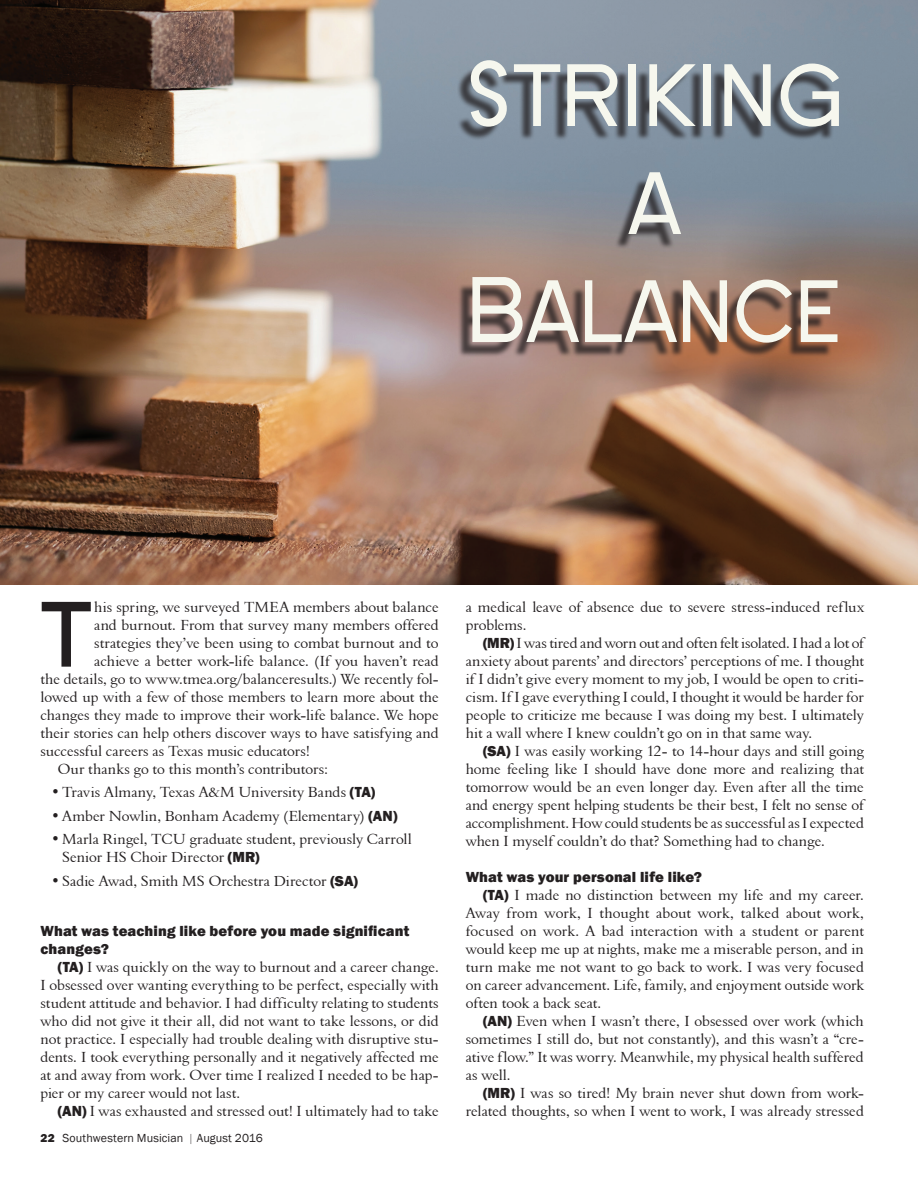
<style>
.page{position:relative;width:918px;height:1188px;background:#fff}
.page>*{position:absolute;margin:0;border:0;box-sizing:border-box;transform-origin:0 0}
.t1{font:97.5px/108px "SF Old Republic SC";letter-spacing:-.015em;color:#f6f7ee;text-align:center}
.t2{font:700 94.95px "SF Old Republic";color:#231f20}
.t3{font:15px/18px "Aldine 401 BT Roman A";color:#231f20;text-align:justify}
.t4{font:800 15px/18px "Franklin Gothic";letter-spacing:.01em;color:#231f20}
.t5{font:12px "Franklin Gothic";letter-spacing:.01em;color:#231f20}
.s1{font-family:"Franklin Gothic";font-weight:800}
.s2{font-weight:800}
</style>
<div class="page">
<img style="left:0;top:0;width:918px;height:584px">
<div style="left:457px;top:68px;width:377px;height:290px;background:#231f20;opacity:.75"></div>
<h1 class="t1" style="left:463px;top:39px;width:386px">STRIKING<br>A<br>BALANCE</h1>
<h2 class="t2" style="left:40px;top:583px;width:53px">T</h2>
<p class="t3" style="left:94px;top:598px;width:346px">his spring, we surveyed TMEA members about balance</p>
<p class="t3" style="left:94px;top:616px;width:346px">and burnout. From that survey many members offered</p>
<p class="t3" style="left:94px;top:634px;width:346px">strategies they’ve been using to combat burnout and to</p>
<p class="t3" style="left:94px;top:652px;width:346px">achieve a better work-life balance. (If you haven’t read</p>
<p class="t3" style="left:40px;top:670px;width:400px">the details, go to www.tmea.org/balanceresults.) We recently fol-</p>
<p class="t3" style="left:40px;top:688px;width:400px">lowed up with a few of those members to learn more about the</p>
<p class="t3" style="left:40px;top:706px;width:400px">changes they made to improve their work-life balance. We hope</p>
<p class="t3" style="left:40px;top:724px;width:400px">their stories can help others discover ways to have satisfying and</p>
<p class="t3" style="left:40px;top:742px;width:271px">successful careers as Texas music educators!</p>
<p class="t3" style="left:58px;top:760px;width:272px">Our thanks go to this month’s contributors:</p>
<p class="t3" style="left:51px;top:783px;width:326px">•Travis Almany, Texas A&amp;M University Bands <span class="s1">(TA)</span></p>
<p class="t3" style="left:51px;top:807px;width:348px">•Amber Nowlin, Bonham Academy (Elementary) <span class="s1">(AN)</span></p>
<p class="t3" style="left:62px;top:830px;width:351px;text-indent:-11px">•Marla Ringel, TCU graduate student, previously Carroll<br>Senior HS Choir Director <span class="s1">(MR)</span></p>
<p class="t3" style="left:51px;top:871px;width:308px">•Sadie Awad, Smith MS Orchestra Director <span class="s1">(SA)</span></p>
<p class="t4" style="left:40px;top:922px;width:370px">What was teaching like before you made significant changes?</p>
<p class="t3" style="left:40px;top:958px;width:400px;text-indent:17px"><span class="s1">(TA)</span> I was quickly on the way to burnout and a career change.<br>I obsessed over wanting everything to be perfect, especially with student attitude and behavior. I had difficulty relating to students who did not give it their all, did not want to take lessons, or did not practice. I especially had trouble dealing with disruptive stu&shy;dents. I took everything personally and it negatively affected me at and away from work. Over time I realized I needed to be hap&shy;pier or my career would not last.</p>
<p class="t3" style="left:58px;top:1102px;width:382px"><span class="s1">(AN)</span> I was exhausted and stressed out! I ultimately had to take</p>
<p class="t5" style="left:40px;top:1131px;width:224px"><span class="s2">22</span> Southwestern Musician | August 2016</p>
<p class="t3" style="left:466px;top:598px;width:400px">a medical leave of absence due to severe stress-induced reflux problems.</p>
<p class="t3" style="left:466px;top:634px;width:400px;text-indent:17px"><span class="s1">(MR)</span> I was tired and worn out and often felt isolated. I had a lot of anxiety about parents’ and directors’ perceptions of me. I thought if I didn’t give every moment to my job, I would be open to criti&shy;cism. If I gave everything I could, I thought it would be harder for people to criticize me because I was doing my best. I ultimately hit a wall where I knew couldn’t go on in that same way.</p>
<p class="t3" style="left:466px;top:742px;width:400px;text-indent:17px"><span class="s1">(SA)</span> I was easily working 12- to 14-hour days and still going home feeling like I should have done more and realizing that tomorrow would be an even longer day. Even after all the time and energy spent helping students be their best, I felt no sense of accomplishment. How could students be as successful as I expected when I myself couldn’t do that? Something had to change.</p>
<p class="t4" style="left:466px;top:868px;width:238px">What was your personal life like?</p>
<p class="t3" style="left:466px;top:886px;width:400px;text-indent:17px"><span class="s1">(TA)</span> I made no distinction between my life and my career.<br>Away from work, I thought about work, talked about work, focused on work. A bad interaction with a student or parent would keep me up at nights, make me a miserable person, and in turn make me not want to go back to work. I was very focused on career advancement. Life, family, and enjoyment outside work often took a back seat.</p>
<p class="t3" style="left:466px;top:1012px;width:400px;text-indent:17px"><span class="s1">(AN)</span> Even when I wasn’t there, I obsessed over work (which sometimes I still do, but not constantly), and this wasn’t a “cre&shy;ative flow.” It was worry. Meanwhile, my physical health suffered as well.</p>
<p class="t3" style="left:466px;top:1084px;width:400px;text-align:right"><span class="s1">(MR)</span> I was so tired! My brain never shut down from work&shy;related thoughts, so when I went to work, I was already stressed</p>
</div>
